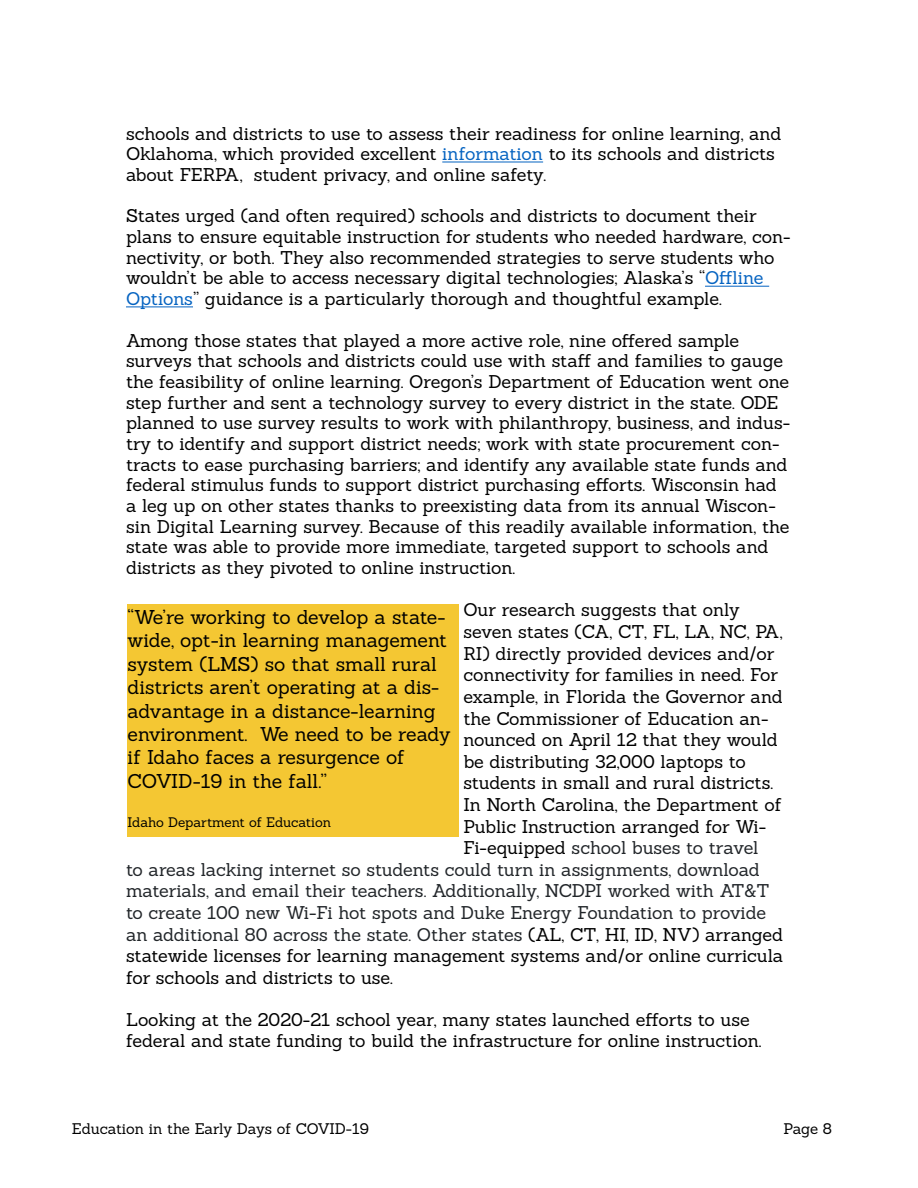
<style>
.page{position:relative;width:918px;height:1188px;background:#fff}
.page>*{position:absolute;margin:0;border:0;box-sizing:border-box;transform-origin:0 0}
.t1{font:19.5px/23.4px "Sanchez";letter-spacing:-.005em;color:#000}
.t2{font:18px/20.7px "Sanchez";letter-spacing:-.005em;color:#000}
.t3{font:18px "Sanchez";letter-spacing:-.01em;color:#212529}
.t4{font:15px "Sanchez";letter-spacing:-.01em;color:#000}
.t5{font:13.5px "Sanchez";letter-spacing:-.005em;color:#000}
.s1{color:#0563c1}
.s2{color:#000}
</style>
<div class="page">
<hr style="left:442px;top:162px;width:101px;height:1px;background:#0563c1">
<hr style="left:705px;top:286px;width:64px;height:1px;background:#0563c1">
<hr style="left:126px;top:306px;width:67px;height:1px;background:#0563c1">
<div style="left:128px;top:605px;width:331px;height:232px;background:#f4c733"></div>
<p class="t2" style="left:126px;top:123px;width:657px">schools and districts to use to assess their readiness for online learning, and<br>Oklahoma, which provided excellent <span class="s1">information</span> to its schools and districts about FERPA, student privacy, and online safety.</p>
<p class="t2" style="left:126px;top:205px;width:666px">States urged (and often required) schools and districts to document their plans to ensure equitable instruction for students who needed hardware, con&shy;nectivity, or both. They also recommended strategies to serve students who wouldn’t be able to access necessary digital technologies; Alaska’s “<span class="s1">Offline Options</span>” guidance is a particularly thorough and thoughtful example.</p>
<p class="t2" style="left:126px;top:330px;width:666px">Among those states that played a more active role, nine offered sample surveys that schools and districts could use with staff and families to gauge the feasibility of online learning. Oregon’s Department of Education went one step further and sent a technology survey to every district in the state. ODE planned to use survey results to work with philanthropy, business, and indus&shy;try to identify and support district needs; work with state procurement con&shy;tracts to ease purchasing barriers; and identify any available state funds and federal stimulus funds to support district purchasing efforts. Wisconsin had a leg up on other states thanks to preexisting data from its annual Wiscon&shy;sin Digital Learning survey. Because of this readily available information, the state was able to provide more immediate, targeted support to schools and districts as they pivoted to online instruction.</p>
<p class="t2" style="left:463px;top:600px;width:278px">Our research suggests that only</p>
<p class="t2" style="left:463px;top:621px;width:321px">seven states (CA, CT, FL, LA, NC, PA,</p>
<p class="t2" style="left:463px;top:643px;width:313px">RI) directly provided devices and/or</p>
<p class="t2" style="left:463px;top:664px;width:316px">connectivity for families in need. For</p>
<p class="t2" style="left:463px;top:686px;width:321px">example, in Florida the Governor and</p>
<p class="t2" style="left:463px;top:708px;width:307px">the Commissioner of Education an-</p>
<p class="t2" style="left:463px;top:729px;width:316px">nounced on April 12 that they would</p>
<p class="t2" style="left:463px;top:751px;width:284px">be distributing 32,000 laptops to</p>
<p class="t2" style="left:463px;top:772px;width:311px">students in small and rural districts.</p>
<p class="t2" style="left:463px;top:794px;width:320px">In North Carolina, the Department of</p>
<p class="t2" style="left:463px;top:816px;width:304px">Public Instruction arranged for Wi-</p>
<p class="t3" style="left:463px;top:836px;width:297px"><span class="s2">Fi-equipped</span> school buses to travel</p>
<p class="t3" style="left:126px;top:858px;width:635px">to areas lacking internet so students could turn in assignments, download</p>
<p class="t3" style="left:126px;top:879px;width:645px">materials, and email their teachers. Additionally, NCDPI worked with AT&amp;T</p>
<p class="t3" style="left:126px;top:901px;width:642px">to create 100 new Wi-Fi hot spots and Duke Energy Foundation to provide</p>
<p class="t3" style="left:126px;top:922px;width:659px">an additional 80 across the state. Other states <span class="s2">(AL, CT, HI, ID, NV) arranged</span></p>
<p class="t2" style="left:126px;top:945px;width:659px">statewide licenses for learning management systems and/or online curricula</p>
<p class="t2" style="left:126px;top:967px;width:269px">for schools and districts to use.</p>
<p class="t2" style="left:126px;top:1009px;width:637px">Looking at the 2020-21 school year, many states launched efforts to use federal and state funding to build the infrastructure for online instruction.</p>
<p class="t1" style="left:128px;top:605px;width:324px">“We’re working to develop a state&shy;wide, opt-in learning management system (LMS) so that small rural districts aren’t operating at a dis&shy;advantage in a distance-learning environment. We need to be ready if Idaho faces a resurgence of<br>COVID-19 in the fall.”</p>
<p class="t5" style="left:128px;top:814px;width:205px">Idaho Department of Education</p>
<p class="t4" style="left:72px;top:1118px;width:298px">Education in the Early Days of COVID-19</p>
<p class="t4" style="left:784px;top:1118px;width:50px">Page 8</p>
</div>
